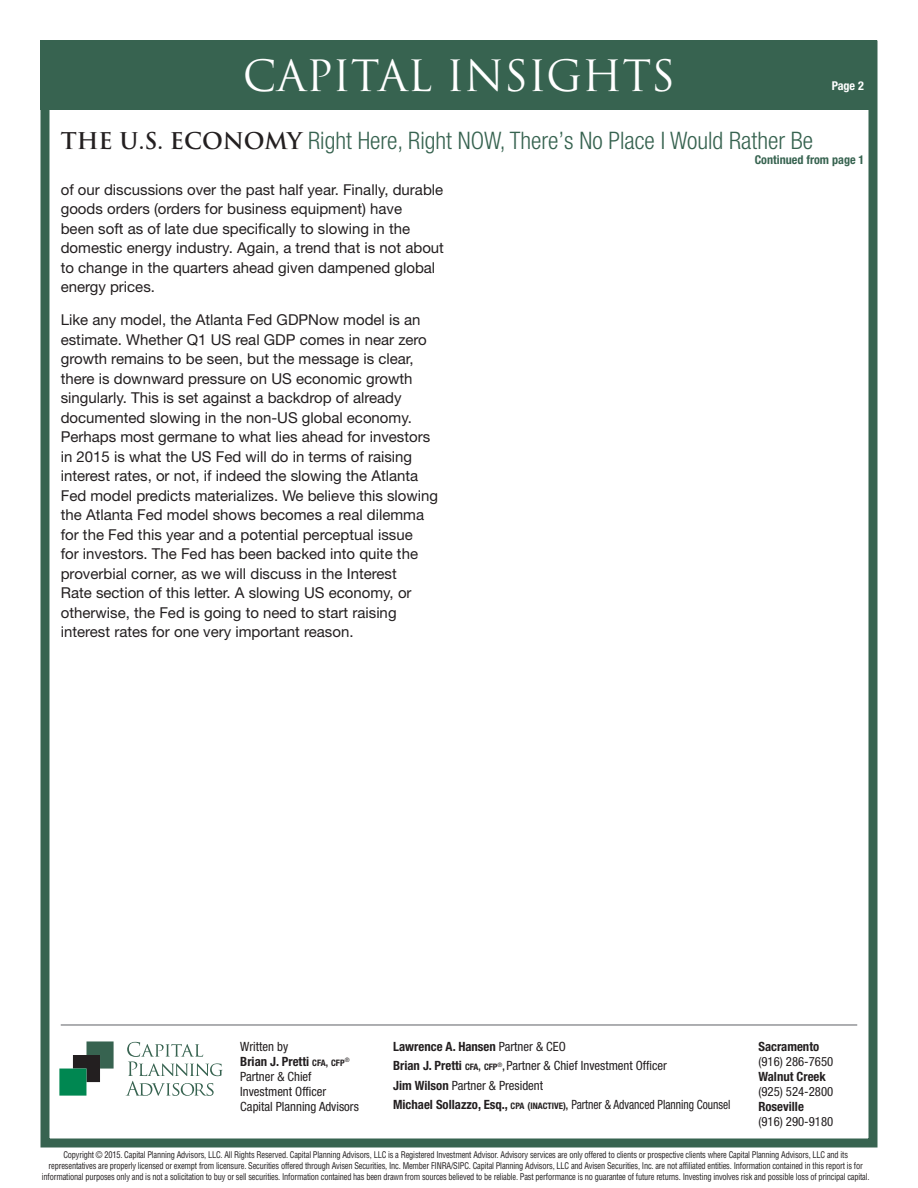
<style>
.page{position:relative;width:918px;height:1188px;background:#fff}
.page>*{position:absolute;margin:0;border:0;box-sizing:border-box;transform-origin:0 0}
.t1{font:42px "Trajan Pro";color:#fff}
.t2{font:300 condensed 24.15px "Helvetica Neue LT Pro";color:#376350}
.t3{font:15px/19.5px "Helvetica Neue LT Pro";color:#231f20}
.t4{font:condensed 12.75px/15px "Helvetica Neue LT Pro";color:#231f20}
.t5{font:700 condensed 12.75px "Helvetica Neue LT Pro";color:#231f20}
.t6{font:700 condensed 12.15px "Helvetica Neue LT Pro";color:#376350}
.t7{font:700 condensed 12.15px "Helvetica Neue LT Pro";color:#fff}
.t8{font:condensed 9px/10.8px "Helvetica LT Std";letter-spacing:-.02em;color:#231f20;text-align:center;scale:.93 1}
.s1{font-family:"Trajan Pro";font-weight:700;font-stretch:normal;font-size:22.5px;color:#231f20}
.s2{font-weight:700}
.s3{font-weight:700;font-size:8.85px}
.s4{font-weight:700;font-size:9.75px}
</style>
<div class="page">
<svg style="left:59px;top:1041px;width:55px;height:55px"></svg>
<svg style="left:126px;top:1042px;width:97px;height:54px"></svg>
<div style="left:40px;top:40px;width:838px;height:1108px;border:9px solid #376350"></div>
<hr style="left:61px;top:1024px;width:796px;height:2px;background:#939598">
<div style="left:40px;top:40px;width:838px;height:70px;background:#376350"></div>
<p class="t1" style="left:243px;top:49px;width:434px">CAPITAL INSIGHTS</p>
<p class="t7" style="left:832px;top:79px;width:34px">Page 2</p>
<p class="t2" style="left:61px;top:126px;width:754px"><span class="s1">THE U.S. ECONOMY</span> Right Here, Right NOW, There’s No Place I Would Rather Be</p>
<p class="t6" style="left:755px;top:153px;width:111px">Continued from page 1</p>
<p class="t3" style="left:61px;top:180px;width:385px">of our discussions over the past half year. Finally, durable goods orders (orders for business equipment) have<br>been soft as of late due specifically to slowing in the domestic energy industry. Again, a trend that is not about to change in the quarters ahead given dampened global energy prices.</p>
<p class="t3" style="left:61px;top:310px;width:379px">Like any model, the Atlanta Fed GDPNow model is an estimate. Whether Q1 US real GDP comes in near zero growth remains to be seen, but the message is clear, there is downward pressure on US economic growth singularly. This is set against a backdrop of already documented slowing in the non-US global economy.<br>Perhaps most germane to what lies ahead for investors in 2015 is what the US Fed will do in terms of raising interest rates, or not, if indeed the slowing the Atlanta Fed model predicts materializes. We believe this slowing the Atlanta Fed model shows becomes a real dilemma for the Fed this year and a potential perceptual issue<br>for investors. The Fed has been backed into quite the proverbial corner, as we will discuss in the Interest<br>Rate section of this letter. A slowing US economy, or otherwise, the Fed is going to need to start raising interest rates for one very important reason.</p>
<p class="t4" style="left:240px;top:1038px;width:120px">Written by<br><span class="s2">Brian J. Pretti</span> <span class="s3">CFA</span><span class="s4">,</span> <span class="s3">CFP</span><sup>®<br></sup>Partner &amp; Chief<br>Investment Officer<br>Capital Planning Advisors</p>
<p class="t5" style="left:758px;top:1038px;width:62px">Sacramento</p>
<p class="t4" style="left:393px;top:1036px;width:339px;line-height:19.5px"><span class="s2">Lawrence A. Hansen</span> Partner &amp; CEO<br><span class="s2">Brian J. Pretti</span> <span class="s3">CFA</span><span class="s4">,</span> <span class="s3">CFP</span><sup>®</sup><span class="s4">,</span> Partner &amp; Chief Investment Officer<br><span class="s2">Jim Wilson</span> Partner &amp; President<br><span class="s2">Michael Sollazzo, Esq.,</span> <span class="s3">CPA</span> <span class="s4">(</span><span class="s3">INACTIVE</span><span class="s4">),</span> Partner &amp; Advanced Planning Counsel</p>
<p class="t4" style="left:758px;top:1053px;width:76px">(916) 286-7650</p>
<p class="t5" style="left:758px;top:1068px;width:69px">Walnut Creek</p>
<p class="t4" style="left:758px;top:1083px;width:76px">(925) 524-2800</p>
<p class="t5" style="left:758px;top:1098px;width:47px">Roseville</p>
<p class="t4" style="left:758px;top:1113px;width:76px">(916) 290-9180</p>
<p class="t8" style="left:42px;top:1150px;width:892px">Copyright © 2015. Capital Planning Advisors, LLC. All Rights Reserved. Capital Planning Advisors, LLC is a Registered Investment Advisor. Advisory services are only offered to clients or prospective clients where Capital Planning Advisors, LLC and its representatives are properly licensed or exempt from licensure. Securities offered through Avisen Securities, Inc. Member FINRA/SIPC. Capital Planning Advisors, LLC and Avisen Securities, Inc. are not affiliated entities. Information contained in this report is for informational purposes only and is not a solicitation to buy or sell securities. Information contained has been drawn from sources believed to be reliable. Past performance is no guarantee of future returns. Investing involves risk and possible loss of principal capital.</p>
</div>
